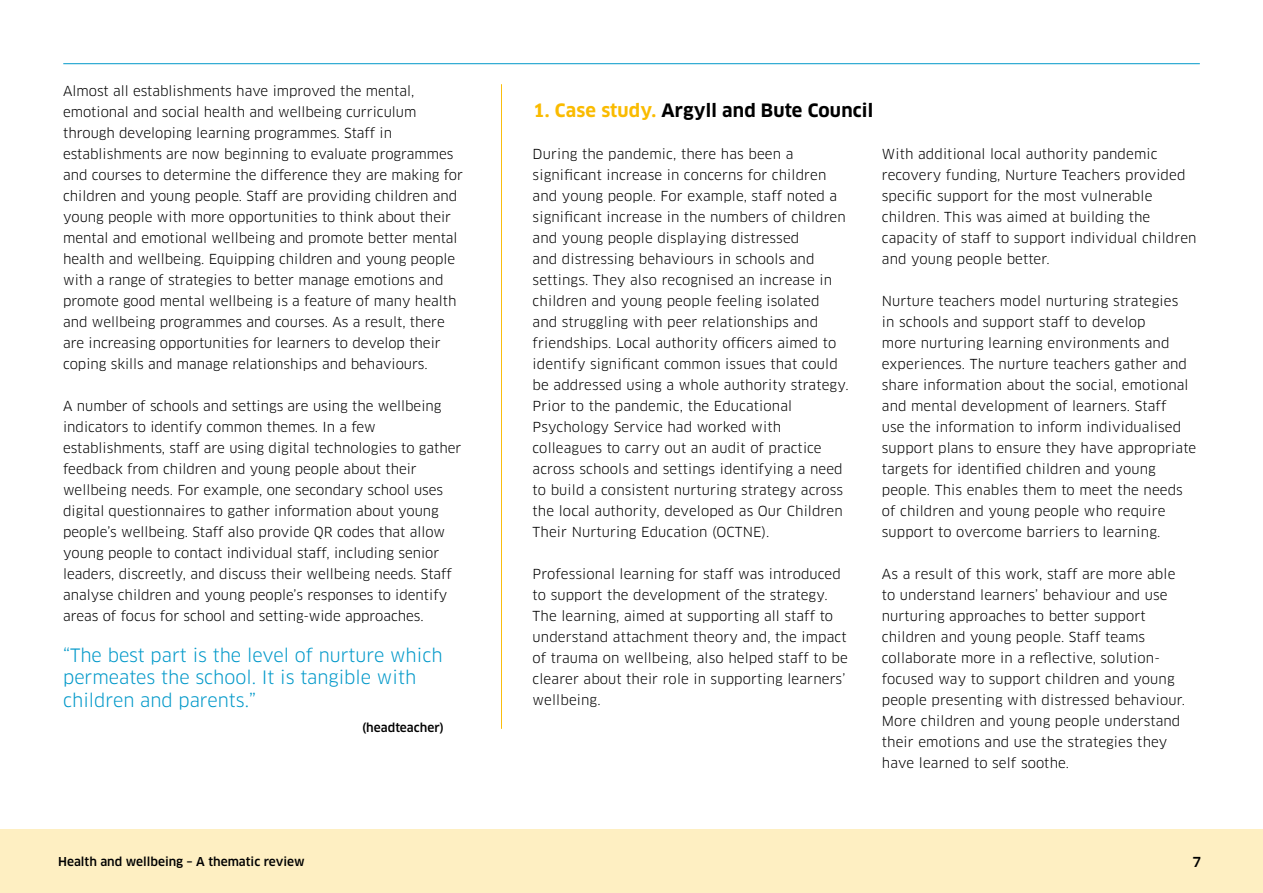
<style>
.page{position:relative;width:1263px;height:893px;background:#fff}
.page>*{position:absolute;margin:0;border:0;box-sizing:border-box;transform-origin:0 0}
.quotes{font:18px/22.5px "Clan OT";color:#0098c9}
.t1{font:700 18px "Clan OT";letter-spacing:.01em;color:#000}
.t2{font:13.5px/21px "Clan OT";letter-spacing:.01em;color:#000}
.t3{font:500 13.5px "Clan OT";color:#000}
.quotes-2{font:500 12px "Clan OT";color:#000}
.s1{color:#fabb00}
</style>
<div class="page">
<hr style="left:501px;top:84px;width:1px;height:645px;background:#fabb00">
<hr style="left:63px;top:63px;width:1137px;height:1px;background:#0098c9">
<div style="left:0;top:829px;width:1263px;height:64px;background:#feefc2"></div>
<p class="t2" style="left:63px;top:81px;width:401px">Almost all establishments have improved the mental, emotional and social health and wellbeing curriculum through developing learning programmes. Staff in establishments are now beginning to evaluate programmes and courses to determine the difference they are making for children and young people. Staff are providing children and young people with more opportunities to think about their mental and emotional wellbeing and promote better mental health and wellbeing. Equipping children and young people with a range of strategies to better manage emotions and promote good mental wellbeing is a feature of many health and wellbeing programmes and courses. As a result, there are increasing opportunities for learners to develop their coping skills and manage relationships and behaviours.</p>
<p class="t2" style="left:63px;top:396px;width:400px">A number of schools and settings are using the wellbeing indicators to identify common themes. In a few establishments, staff are using digital technologies to gather feedback from children and young people about their wellbeing needs. For example, one secondary school uses digital questionnaires to gather information about young people’s wellbeing. Staff also provide QR codes that allow young people to contact individual staff, including senior leaders, discreetly, and discuss their wellbeing needs. Staff analyse children and young people’s responses to identify areas of focus for school and setting-wide approaches.</p>
<p class="quotes" style="left:63px;top:644px;width:381px">“The best part is the level of nurture which permeates the school. It is tangible with children and parents.”</p>
<p class="quotes-2" style="left:362px;top:721px;width:83px">(headteacher)</p>
<h2 class="t1" style="left:533px;top:100px;width:342px"><span class="s1">1. Case study.</span> Argyll and Bute Council</h2>
<p class="t2" style="left:533px;top:144px;width:318px">During the pandemic, there has been a significant increase in concerns for children and young people. For example, staff noted a significant increase in the numbers of children and young people displaying distressed<br>and distressing behaviours in schools and settings. They also recognised an increase in children and young people feeling isolated<br>and struggling with peer relationships and friendships. Local authority officers aimed to identify significant common issues that could be addressed using a whole authority strategy.<br>Prior to the pandemic, the Educational Psychology Service had worked with colleagues to carry out an audit of practice across schools and settings identifying a need to build a consistent nurturing strategy across the local authority, developed as Our Children Their Nurturing Education (OCTNE).</p>
<p class="t2" style="left:533px;top:564px;width:317px">Professional learning for staff was introduced to support the development of the strategy.<br>The learning, aimed at supporting all staff to understand attachment theory and, the impact of trauma on wellbeing, also helped staff to be clearer about their role in supporting learners’ wellbeing.</p>
<p class="t2" style="left:882px;top:144px;width:316px">With additional local authority pandemic recovery funding, Nurture Teachers provided specific support for the most vulnerable children. This was aimed at building the capacity of staff to support individual children and young people better.</p>
<p class="t2" style="left:882px;top:291px;width:316px">Nurture teachers model nurturing strategies<br>in schools and support staff to develop<br>more nurturing learning environments and experiences. The nurture teachers gather and share information about the social, emotional and mental development of learners. Staff<br>use the information to inform individualised support plans to ensure they have appropriate targets for identified children and young people. This enables them to meet the needs of children and young people who require support to overcome barriers to learning.</p>
<p class="t2" style="left:882px;top:564px;width:305px">As a result of this work, staff are more able to understand learners’ behaviour and use nurturing approaches to better support children and young people. Staff teams collaborate more in a reflective, solution&shy;focused way to support children and young people presenting with distressed behaviour.<br>More children and young people understand their emotions and use the strategies they have learned to self soothe.</p>
<p class="quotes-2" style="left:58px;top:854px;width:248px">Health and wellbeing – A thematic review</p>
<p class="t3" style="left:1192px;top:855px;width:10px">7</p>
</div>
